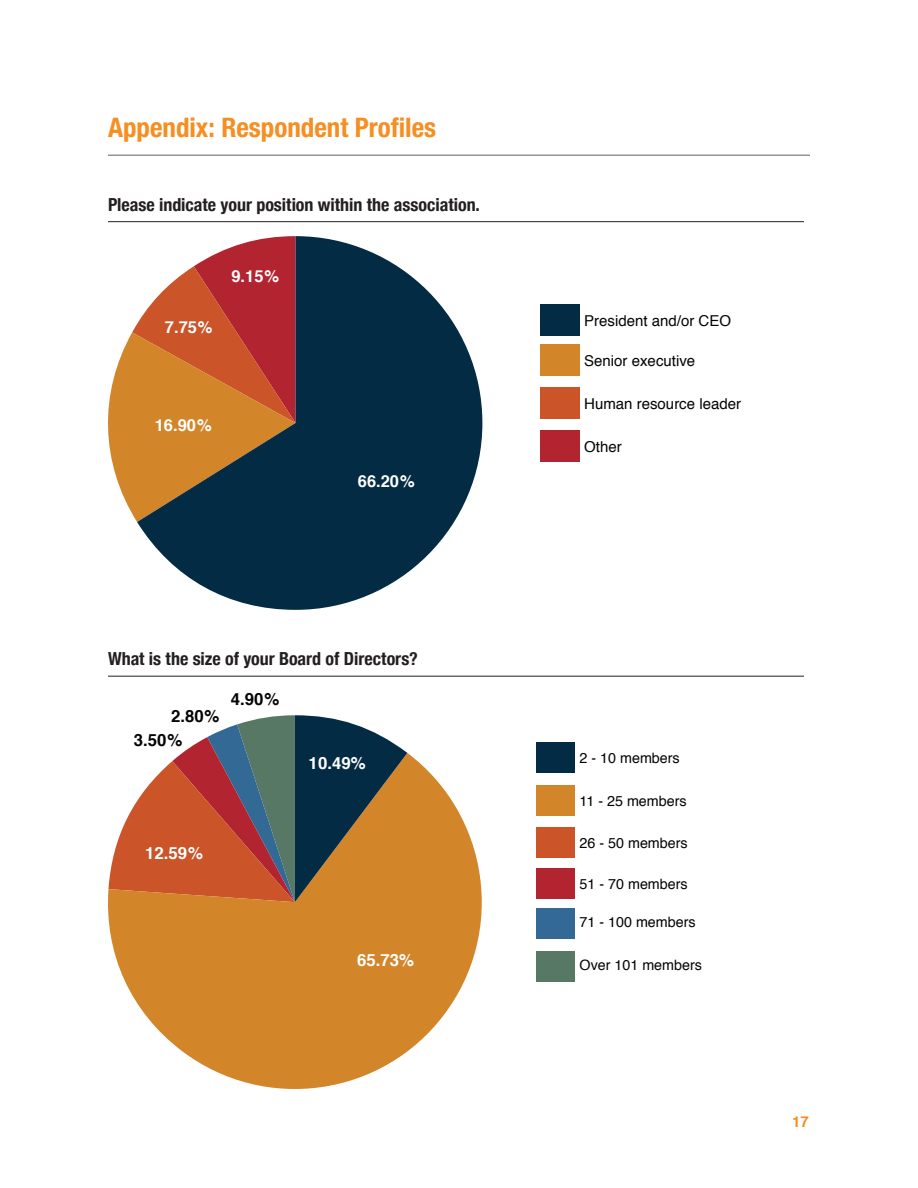
<style>
.page{position:relative;width:918px;height:1188px;background:#fff}
.page>*{position:absolute;margin:0;border:0;box-sizing:border-box;transform-origin:0 0}
.h2_with_rule{font:700 condensed 27px "Helvetica Neue LT Std";color:#f68f22}
.table_title{font:700 condensed 18px "Helvetica Neue";color:#231f20}
.t1{font:700 16.8px "Helvetica";color:#fff}
.t2{font:700 16.8px "Helvetica";color:#040503}
.t3{font:700 16.5px "Helvetica";color:#fff}
.t4{font:15px "Helvetica";color:#040503}
.t5{font:700 15px "Helvetica";color:#f68f22}
.t6{font:14.25px "Helvetica";color:#040503}
</style>
<div class="page">
<hr style="left:108px;top:221px;width:696px;height:1px;background:#231f20">
<hr style="left:108px;top:676px;width:696px;height:1px;background:#231f20">
<div style="left:540px;top:431px;width:39px;height:31px;background:#b2242f"></div>
<div style="left:540px;top:388px;width:39px;height:31px;background:#cb5429"></div>
<div style="left:540px;top:344px;width:39px;height:32px;background:#d28529"></div>
<svg style="left:108px;top:324px;width:29px;height:198px"></svg>
<div style="left:540px;top:305px;width:39px;height:31px;background:#032b44"></div>
<svg style="left:137px;top:236px;width:345px;height:374px;fill:#032b44"></svg>
<div style="left:537px;top:952px;width:38px;height:30px;background:#577865"></div>
<div style="left:537px;top:909px;width:38px;height:30px;background:#336995"></div>
<div style="left:537px;top:868px;width:38px;height:31px;background:#b2242f"></div>
<div style="left:537px;top:828px;width:38px;height:30px;background:#cb5429"></div>
<div style="left:537px;top:786px;width:38px;height:30px;background:#d28529"></div>
<svg style="left:108px;top:753px;width:374px;height:336px;fill:#d28529"></svg>
<div style="left:537px;top:743px;width:38px;height:30px;background:#032b44"></div>
<svg style="left:108px;top:715px;width:299px;height:187px"></svg>
<hr style="left:108px;top:154px;width:702px;height:2px;background:#939598">
<p class="h2_with_rule" style="left:108px;top:111px;width:330px">Appendix: Respondent Profiles</p>
<p class="table_title" style="left:108px;top:189px;width:373px">Please indicate your position within the association.</p>
<p class="t3" style="left:165px;top:314px;width:49px">7.75%</p>
<p class="t3" style="left:231px;top:263px;width:49px">9.15%</p>
<p class="t3" style="left:155px;top:412px;width:59px">16.90%</p>
<p class="t3" style="left:358px;top:468px;width:59px">66.20%</p>
<p class="table_title" style="left:108px;top:644px;width:311px">What is the size of your Board of Directors?</p>
<p class="t2" style="left:171px;top:702px;width:50px">2.80%</p>
<p class="t2" style="left:134px;top:727px;width:50px">3.50%</p>
<p class="t2" style="left:231px;top:685px;width:50px">4.90%</p>
<p class="t1" style="left:309px;top:749px;width:58px">10.49%</p>
<p class="t1" style="left:145px;top:840px;width:60px">12.59%</p>
<p class="t1" style="left:357px;top:947px;width:58px">65.73%</p>
<p class="t4" style="left:584px;top:309px;width:148px">President and/or CEO</p>
<p class="t4" style="left:584px;top:349px;width:112px">Senior executive</p>
<p class="t4" style="left:584px;top:392px;width:158px">Human resource leader</p>
<p class="t4" style="left:584px;top:435px;width:39px">Other</p>
<p class="t6" style="left:580px;top:747px;width:102px">2 - 10 members</p>
<p class="t6" style="left:580px;top:790px;width:109px">11 - 25 members</p>
<p class="t6" style="left:580px;top:832px;width:110px">26 - 50 members</p>
<p class="t6" style="left:580px;top:873px;width:110px">51 - 70 members</p>
<p class="t6" style="left:580px;top:911px;width:118px">71 - 100 members</p>
<p class="t6" style="left:580px;top:954px;width:124px">Over 101 members</p>
<p class="t5" style="left:792px;top:1110px;width:18px">17</p>
</div>
